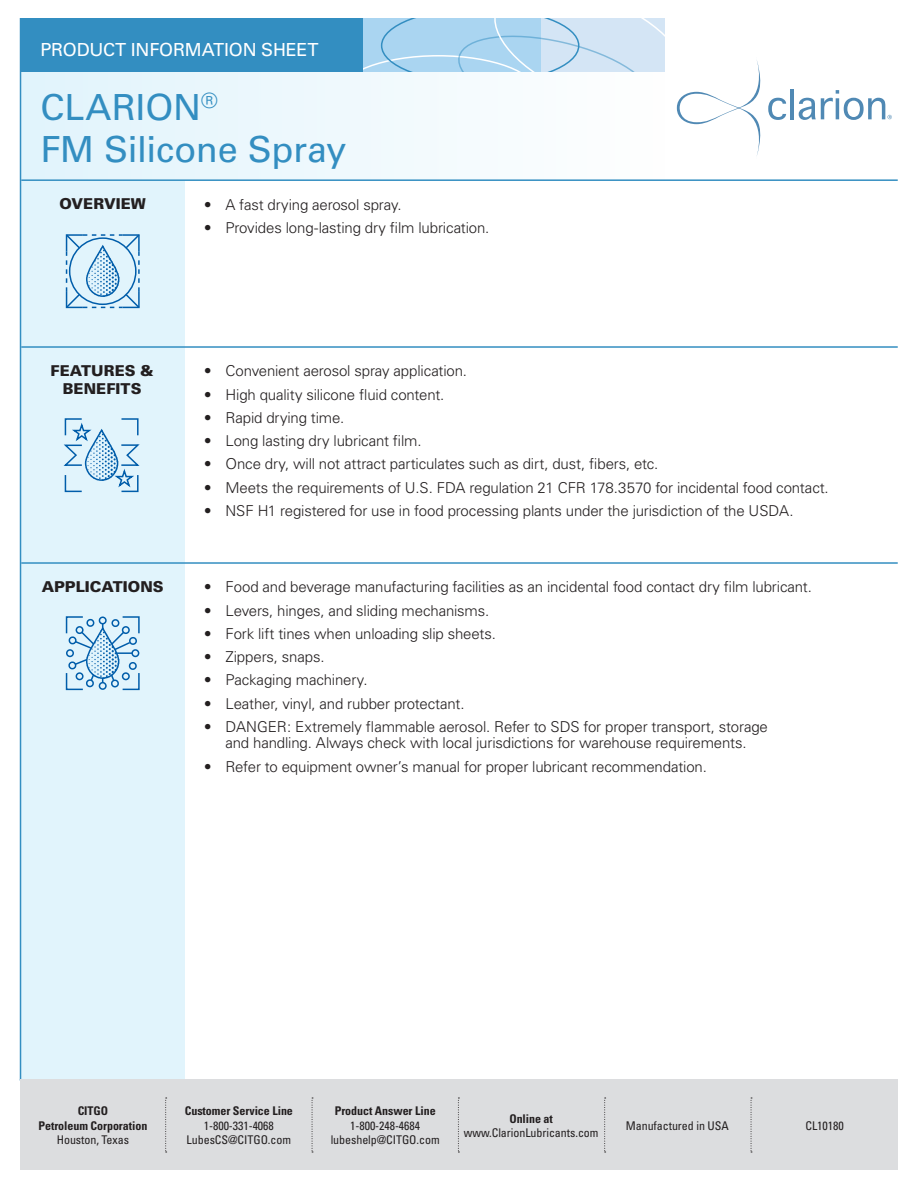
<style>
.page{position:relative;width:918px;height:1188px;background:#fff}
.page>*{position:absolute;margin:0;border:0;box-sizing:border-box;transform-origin:0 0}
.Headers{font:36px/42px "Univers";letter-spacing:-.01em;color:#338ec1}
.Headers-2{font:18px "Univers";letter-spacing:-.01em;color:#fff}
.t1{font:300 15px/16.5px "Univers";letter-spacing:-.01em;color:#231f20;text-align:center}
.Headers-3{font:900 15px/18px "Univers";color:#231f20;text-align:center}
.t2{font:condensed 12px/14.4px "Univers";letter-spacing:-.005em;color:#231f20;text-align:center}
.t3{font:700 condensed 12px/14.4px "Univers";letter-spacing:-.005em;color:#231f20;text-align:center}
.s1{font-weight:400}
.s2{font-weight:700}
</style>
<div class="page">
<div style="left:21px;top:181px;width:164px;height:899px;background:#e1f4fc"></div>
<div style="left:21px;top:72px;width:644px;height:108px;background:linear-gradient(to right,#e0f4fc,#fefefe)"></div>
<svg style="left:363px;top:18px;width:302px;height:54px;background:#b9daf1"></svg>
<hr style="left:21px;top:179px;width:877px;height:2px;background:#338ec1">
<hr style="left:21px;top:346px;width:877px;height:2px;background:#338ec1">
<hr style="left:21px;top:562px;width:877px;height:2px;background:#338ec1">
<hr style="left:20px;top:18px;width:1px;height:1062px;background:#338ec1">
<hr style="left:20px;top:1079px;width:878px;height:2px;background:#338ec1">
<svg style="left:66px;top:234px;width:74px;height:74px"></svg>
<svg style="left:64px;top:418px;width:76px;height:74px"></svg>
<svg style="left:66px;top:616px;width:74px;height:74px"></svg>
<div style="left:20px;top:1080px;width:878px;height:90px;background:#dcdddf"></div>
<svg style="left:751px;top:1098px;width:1px;height:55px"></svg>
<svg style="left:604px;top:1098px;width:2px;height:55px"></svg>
<svg style="left:458px;top:1098px;width:1px;height:55px"></svg>
<svg style="left:312px;top:1098px;width:1px;height:55px"></svg>
<svg style="left:165px;top:1098px;width:2px;height:55px"></svg>
<hr style="left:790px;top:89px;width:4px;height:30px;background:#5089b4">
<svg style="left:677px;top:60px;width:109px;height:96px"></svg>
<svg style="left:799px;top:90px;width:93px;height:30px"></svg>
<div style="left:21px;top:18px;width:342px;height:54px;background:#338ec1"></div>
<p class="Headers-2" style="left:40px;top:39px;width:279px">PRODUCT INFORMATION SHEET</p>
<p class="Headers" style="left:40px;top:86px;width:308px">CLARION<sup>®<br></sup>FM Silicone Spray</p>
<p class="Headers-3" style="left:59px;top:195px;width:88px">OVERVIEW</p>
<p class="t1" style="left:205px;top:196px;width:198px"><span class="s1">•</span> A fast drying aerosol spray.</p>
<p class="t1" style="left:205px;top:220px;width:286px"><span class="s1">•</span> Provides long-lasting dry film lubrication.</p>
<p class="Headers-3" style="left:51px;top:362px;width:105px">FEATURES &amp;<br>BENEFITS</p>
<p class="Headers-3" style="left:42px;top:578px;width:123px">APPLICATIONS</p>
<p class="t1" style="left:205px;top:363px;width:263px"><span class="s1">•</span> Convenient aerosol spray application.</p>
<p class="t1" style="left:205px;top:386px;width:241px"><span class="s1">•</span> High quality silicone fluid content.</p>
<p class="t1" style="left:205px;top:409px;width:141px"><span class="s1">•</span> Rapid drying time.</p>
<p class="t1" style="left:205px;top:433px;width:218px"><span class="s1">•</span> Long lasting dry lubricant film.</p>
<p class="t1" style="left:205px;top:456px;width:455px"><span class="s1">•</span> Once dry, will not attract particulates such as dirt, dust, fibers, etc.</p>
<p class="t1" style="left:205px;top:479px;width:625px"><span class="s1">•</span> Meets the requirements of U.S. FDA regulation 21 CFR 178.3570 for incidental food contact.</p>
<p class="t1" style="left:205px;top:502px;width:590px"><span class="s1">•</span> NSF H1 registered for use in food processing plants under the jurisdiction of the USDA.</p>
<p class="t1" style="left:205px;top:579px;width:608px"><span class="s1">•</span> Food and beverage manufacturing facilities as an incidental food contact dry film lubricant.</p>
<p class="t1" style="left:205px;top:602px;width:286px"><span class="s1">•</span> Levers, hinges, and sliding mechanisms.</p>
<p class="t1" style="left:205px;top:625px;width:292px"><span class="s1">•</span> Fork lift tines when unloading slip sheets.</p>
<p class="t1" style="left:205px;top:649px;width:121px"><span class="s1">•</span> Zippers, snaps.</p>
<p class="t1" style="left:205px;top:672px;width:164px"><span class="s1">•</span> Packaging machinery.</p>
<p class="t1" style="left:205px;top:695px;width:261px"><span class="s1">•</span> Leather, vinyl, and rubber protectant.</p>
<p class="t1" style="left:205px;top:718px;width:564px"><span class="s1">•</span> DANGER: Extremely flammable aerosol. Refer to SDS for proper transport, storage and handling. Always check with local jurisdictions for warehouse requirements.</p>
<p class="t1" style="left:205px;top:758px;width:503px"><span class="s1">•</span> Refer to equipment owner’s manual for proper lubricant recommendation.</p>
<p class="t3" style="left:39px;top:1104px;width:110px">CITGO<br>Petroleum Corporation<br><span class="s1">Houston, Texas</span></p>
<p class="t3" style="left:185px;top:1104px;width:110px">Customer Service Line</p>
<p class="t2" style="left:204px;top:1118px;width:71px">1-800-331-4068</p>
<p class="t2" style="left:187px;top:1132px;width:106px">LubesCS@CITGO.com</p>
<p class="t2" style="left:331px;top:1104px;width:111px"><span class="s2">Product Answer Line<br></span>1-800-248-4684 lubeshelp@CITGO.com</p>
<p class="t2" style="left:464px;top:1111px;width:136px"><span class="s2">Online at </span>www.ClarionLubricants.com</p>
<p class="t2" style="left:805px;top:1118px;width:40px">CL10180</p>
<p class="t2" style="left:626px;top:1119px;width:104px">Manufactured in USA</p>
</div>
